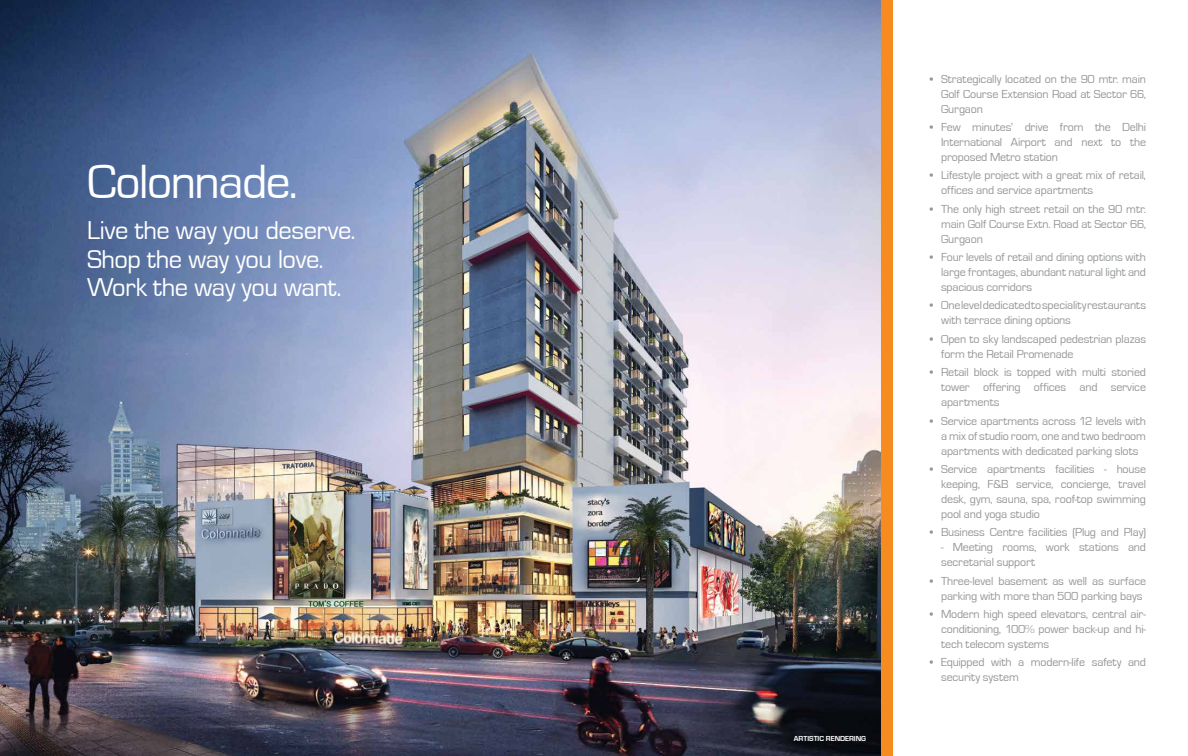
<style>
.page{position:relative;width:1188px;height:756px;background:#fff}
.page>*{position:absolute;margin:0;border:0;box-sizing:border-box;transform-origin:0 0}
.t1{font:49.5px "Eurostile";letter-spacing:-.03em;color:#fff}
.t2{font:26.62px/28.5px "Eurostile";letter-spacing:-.015em;color:#fff}
.t3{font:12px/15px "Eurostile";letter-spacing:-.01em;color:#939598;text-align:justify}
.t4{font:700 7.5px "Eurostile";letter-spacing:-.005em;color:#fff}
</style>
<div class="page">
<img style="left:0;top:0;width:881px;height:756px">
<div style="left:881px;top:0;width:12px;height:756px;background:#f68b1f"></div>
<h1 class="t1" style="left:87px;top:155px;width:212px">Colonnade.</h1>
<h2 class="t2" style="left:87px;top:217px;width:270px">Live the way you deserve.<br>Shop the way you love.<br>Work the way you want.</h2>
<p class="t4" style="left:794px;top:734px;width:74px">ARTISTIC RENDERING</p>
<p class="t3" style="left:941px;top:71px;width:206px;text-indent:-11px">• Strategically located on the 90 mtr. main Golf Course Extension Road at Sector 66, Gurgaon</p>
<p class="t3" style="left:941px;top:120px;width:206px;text-indent:-11px">• Few minutes’ drive from the Delhi International Airport and next to the proposed Metro station</p>
<p class="t3" style="left:941px;top:168px;width:206px;text-indent:-11px">• Lifestyle project with a great mix of retail, offices and service apartments</p>
<p class="t3" style="left:941px;top:201px;width:206px;text-indent:-11px">• The only high street retail on the 90 mtr. main Golf Course Extn. Road at Sector 66, Gurgaon</p>
<p class="t3" style="left:941px;top:250px;width:206px;text-indent:-11px">• Four levels of retail and dining options with large frontages, abundant natural light and spacious corridors</p>
<p class="t3" style="left:941px;top:298px;width:206px;text-indent:-11px">• One level dedicated to speciality restaurants with terrace dining options</p>
<p class="t3" style="left:941px;top:332px;width:206px;text-indent:-11px">• Open to sky landscaped pedestrian plazas form the Retail Promenade</p>
<p class="t3" style="left:941px;top:365px;width:206px;text-indent:-11px">• Retail block is topped with multi storied tower offering offices and service apartments</p>
<p class="t3" style="left:941px;top:413px;width:206px;text-indent:-11px">• Service apartments across 12 levels with a mix of studio room, one and two bedroom apartments with dedicated parking slots</p>
<p class="t3" style="left:941px;top:462px;width:206px;text-indent:-11px">• Service apartments facilities - house keeping, F&amp;B service, concierge, travel desk, gym, sauna, spa, roof-top swimming pool and yoga studio</p>
<p class="t3" style="left:930px;top:525px;width:218px">• Business Centre facilities (Plug and Play)</p>
<p class="t3" style="left:941px;top:540px;width:206px">- Meeting rooms, work stations and secretarial support</p>
<p class="t3" style="left:930px;top:573px;width:218px;text-align:right">• Three-level basement as well as surface parking with more than 500 parking bays</p>
<p class="t3" style="left:941px;top:607px;width:206px;text-indent:-11px">• Modern high speed elevators, central air&shy;conditioning, 100% power back-up and hi&shy;tech telecom systems</p>
<p class="t3" style="left:941px;top:655px;width:206px;text-indent:-11px">• Equipped with a modern-life safety and security system</p>
</div>
